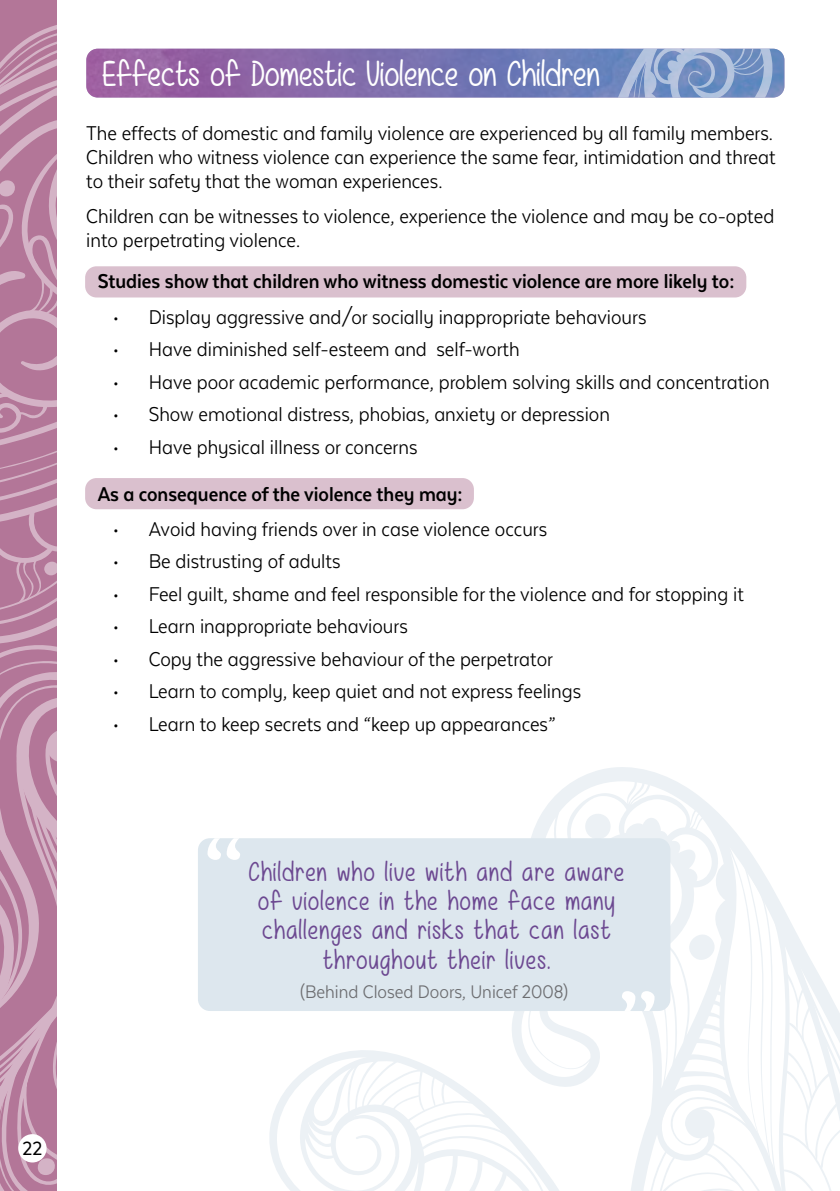
<style>
.page{position:relative;width:840px;height:1191px;background:#fff}
.page>*{position:absolute;margin:0;border:0;box-sizing:border-box;transform-origin:0 0}
.t1{font:36px "Mf Really Awesome";color:#fff}
.t2{font:27.2px "Mf Really Awesome";color:#6c4891}
.t3{font:23px/24px "Texta Narrow Alt";color:#000;text-align:justify}
.t4{font:700 23px "Texta Narrow Alt";color:#000}
.t5{font:22px "Texta Narrow Alt";color:#000}
.t6{font:21px "Texta Narrow Alt";color:#6d6e71}
</style>
<div class="page">
<svg style="left:0;top:0;width:57px;height:1191px;background:#bc87a4"></svg>
<img style="left:86px;top:49px;width:421px;height:48px">
<svg style="left:269px;top:1050px;width:237px;height:141px"></svg>
<svg style="left:506px;top:767px;width:206px;height:424px"></svg>
<div style="left:198px;top:838px;width:472px;height:173px;background:#dde7ee;border-radius:12px"></div>
<svg style="left:207px;top:838px;width:33px;height:22px"></svg>
<div style="left:85px;top:266px;width:661px;height:31px;background:#dac0ce;border-radius:11px"></div>
<div style="left:85px;top:478px;width:388px;height:31px;background:#dac0ce;border-radius:11px"></div>
<div style="left:18px;top:1134px;width:29px;height:28px;background:#fff;border-radius:50%"></div>
<svg style="left:103px;top:59px;width:71px;height:27px;background:#9b65a4"></svg>
<svg style="left:225px;top:59px;width:15px;height:27px"></svg>
<svg style="left:251px;top:61px;width:13px;height:25px"></svg>
<svg style="left:280px;top:68px;width:32px;height:18px"></svg>
<svg style="left:338px;top:63px;width:17px;height:23px"></svg>
<svg style="left:367px;top:60px;width:17px;height:26px"></svg>
<svg style="left:404px;top:68px;width:12px;height:18px"></svg>
<svg style="left:431px;top:68px;width:26px;height:18px"></svg>
<svg style="left:507px;top:49px;width:277px;height:48px;background:#7a92c3"></svg>
<svg style="left:565px;top:807px;width:274px;height:384px"></svg>
<p class="t1" style="left:175px;top:52px;width:163px">▼▲ □ □ ▲▼</p>
<p class="t1" style="left:384px;top:52px;width:216px">□● ■ □■ ● ■</p>
<p class="t3" style="left:86px;top:121px;width:690px">The effects of domestic and family violence are experienced by all family members.<br>Children who witness violence can experience the same fear, intimidation and threat to their safety that the woman experiences.</p>
<p class="t3" style="left:86px;top:204px;width:689px">Children can be witnesses to violence, experience the violence and may be co-opted into perpetrating violence.</p>
<p class="t4" style="left:98px;top:270px;width:637px">Studies show that children who witness domestic violence are more likely to:</p>
<p class="t3" style="left:113px;top:305px;width:535px">• Display aggressive and/or socially inappropriate behaviours</p>
<p class="t3" style="left:113px;top:337px;width:408px">• Have diminished self-esteem and self-worth</p>
<p class="t3" style="left:113px;top:370px;width:658px">• Have poor academic performance, problem solving skills and concentration</p>
<p class="t3" style="left:113px;top:402px;width:498px">• Show emotional distress, phobias, anxiety or depression</p>
<p class="t3" style="left:113px;top:435px;width:306px">• Have physical illness or concerns</p>
<p class="t4" style="left:98px;top:482px;width:366px">As a consequence of the violence they may:</p>
<p class="t3" style="left:113px;top:517px;width:436px">• Avoid having friends over in case violence occurs</p>
<p class="t3" style="left:113px;top:549px;width:229px">• Be distrusting of adults</p>
<p class="t3" style="left:113px;top:582px;width:632px">• Feel guilt, shame and feel responsible for the violence and for stopping it</p>
<p class="t3" style="left:113px;top:614px;width:296px">• Learn inappropriate behaviours</p>
<p class="t3" style="left:113px;top:647px;width:441px">• Copy the aggressive behaviour of the perpetrator</p>
<p class="t3" style="left:113px;top:679px;width:470px">• Learn to comply, keep quiet and not express feelings</p>
<p class="t3" style="left:113px;top:712px;width:444px">• Learn to keep secrets and “keep up appearances”</p>
<p class="t2" style="left:363px;top:855px;width:42px">□ ●❖</p>
<p class="t2" style="left:258px;top:884px;width:90px">□ ❖□● ■</p>
<p class="t2" style="left:593px;top:884px;width:11px">■</p>
<p class="t2" style="left:298px;top:914px;width:97px">●●■ ▲ ■</p>
<p class="t2" style="left:432px;top:914px;width:88px">▲▲ ▼ ▼</p>
<p class="t2" style="left:553px;top:914px;width:58px">■ ● ▲▼</p>
<p class="t2" style="left:323px;top:943px;width:136px">▼ □◆ □◆▼ ▼</p>
<p class="t2" style="left:505px;top:943px;width:42px">●❖▲</p>
<p class="t6" style="left:300px;top:980px;width:269px">(Behind Closed Doors, Unicef 2008)</p>
<p class="t5" style="left:23px;top:1136px;width:21px">22</p>
</div>
